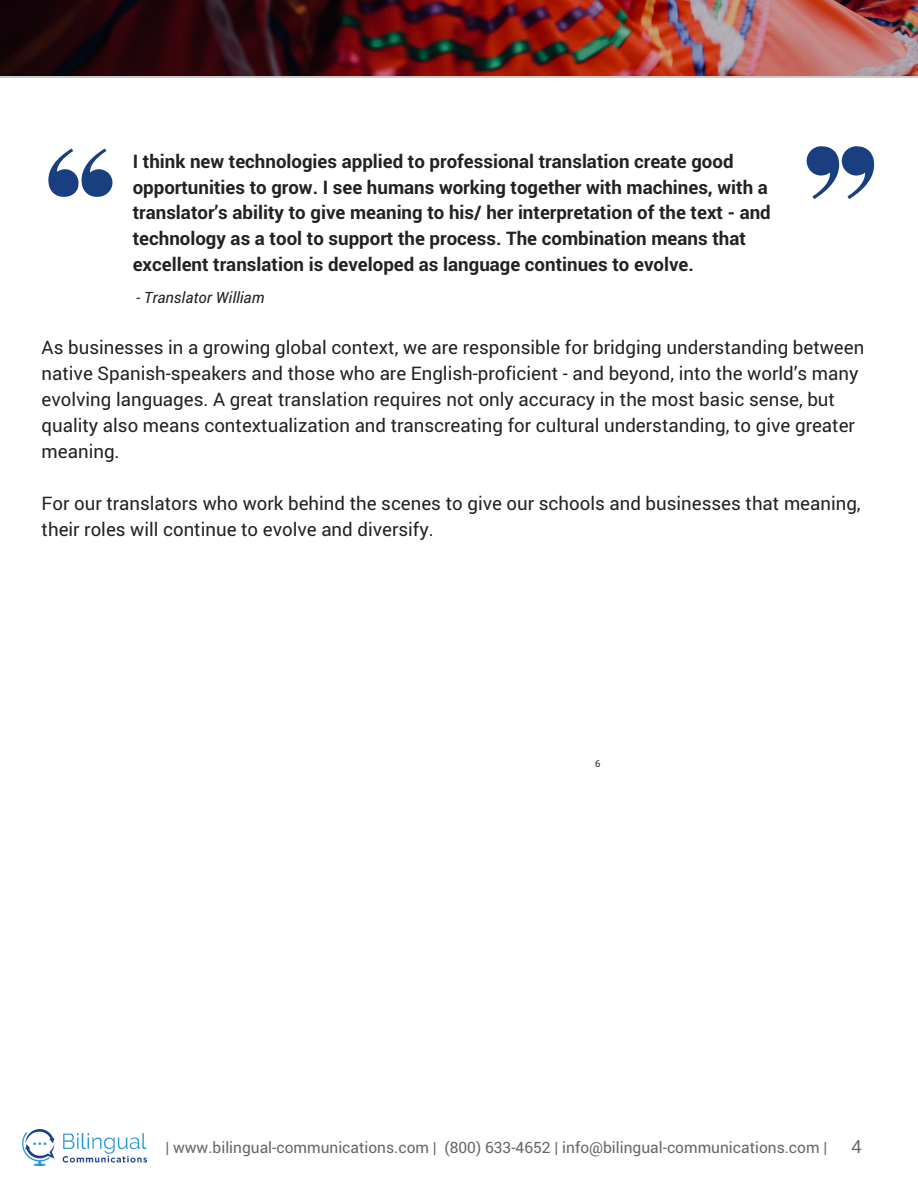
<style>
.page{position:relative;width:918px;height:1188px;background:#fff}
.page>*{position:absolute;margin:0;border:0;box-sizing:border-box;transform-origin:0 0}
.t1{font:18.75px/25.8px "Roboto";color:#222}
.t2{font:700 18.75px/25.8px "Roboto";color:#222}
.t3{font:18.75px "Arimo";color:#666}
.t4{font:15.6px "Roboto";color:#666}
.t5{font:italic 15.6px "Roboto";color:#222}
.t6{font:9.3px "Roboto";color:#222}
</style>
<div class="page">
<img style="left:22px;top:1130px;width:124px;height:36px">
<img style="left:0;top:0;width:918px;height:78px">
<svg style="left:48px;top:148px;width:64px;height:49px"></svg>
<svg style="left:807px;top:146px;width:67px;height:53px"></svg>
<p class="t2" style="left:133px;top:147px;width:640px">I think new technologies applied to professional translation create good opportunities to grow. I see humans working together with machines, with a translator’s ability to give meaning to his/ her interpretation of the text - and technology as a tool to support the process. The combination means that excellent translation is developed as language continues to evolve.</p>
<p class="t5" style="left:136px;top:286px;width:130px">- Translator William</p>
<p class="t1" style="left:42px;top:334px;width:824px">As businesses in a growing global context, we are responsible for bridging understanding between native Spanish-speakers and those who are English-proficient - and beyond, into the world’s many evolving languages. A great translation requires not only accuracy in the most basic sense, but quality also means contextualization and transcreating for cultural understanding, to give greater meaning.</p>
<p class="t1" style="left:42px;top:489px;width:821px">For our translators who work behind the scenes to give our schools and businesses that meaning, their roles will continue to evolve and diversify.</p>
<p class="t6" style="left:595px;top:758px;width:7px">6</p>
<p class="t4" style="left:165px;top:1137px;width:664px">| www.bilingual-communications.com | (800) 633-4652 | info@bilingual-communications.com |</p>
<p class="t3" style="left:852px;top:1136px;width:12px">4</p>
</div>
